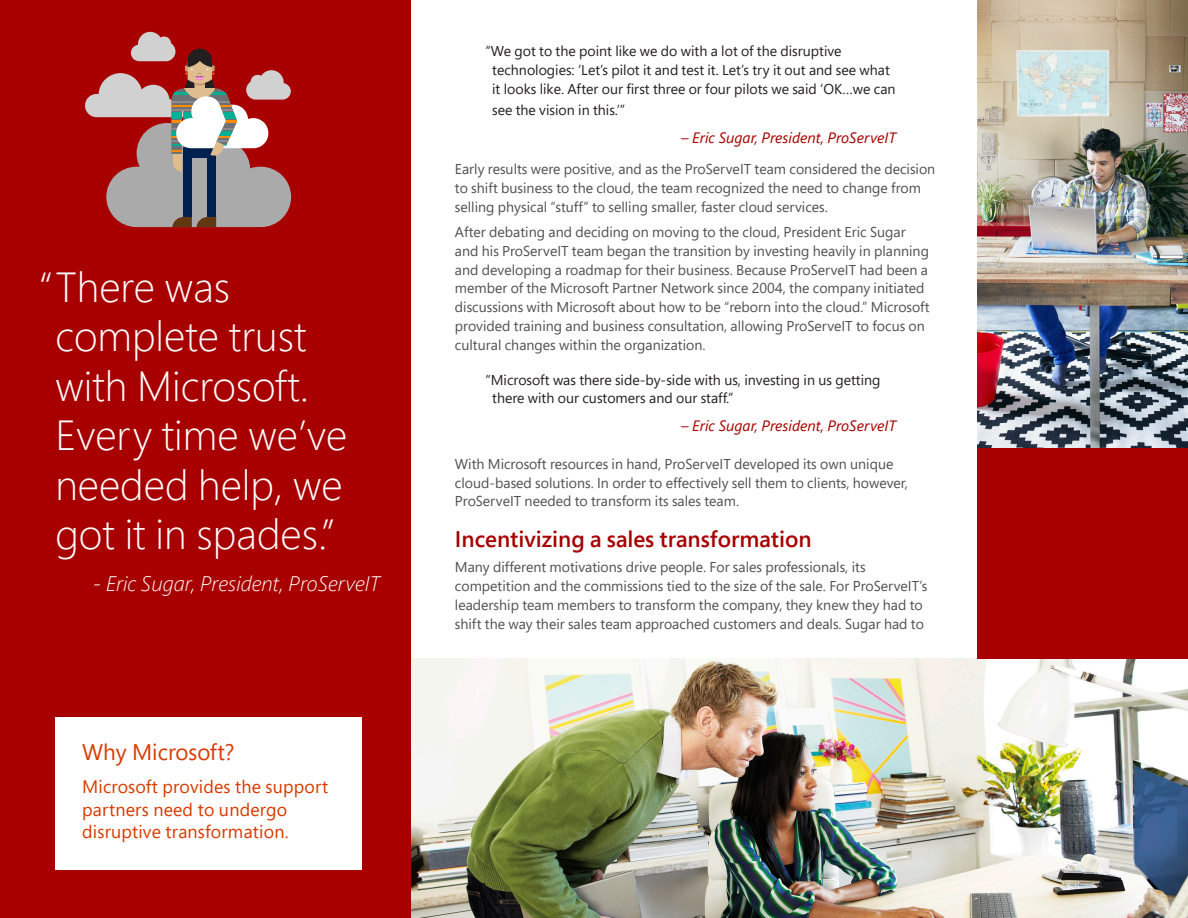
<style>
.page{position:relative;width:1188px;height:918px;background:#fff}
.page>*{position:absolute;margin:0;border:0;box-sizing:border-box;transform-origin:0 0}
.t1{font:300 42px/49.5px "Segoe Pro";color:#fff}
.Heading{font:600 22.5px "Segoe Pro";color:#a80000}
.t2{font:22.5px "Segoe Pro";color:#d83b01}
.t3{font:italic 300 21px "Segoe Pro";color:#fff}
.t4{font:18px/22.5px "Segoe Pro";letter-spacing:.01em;color:#d83b01}
.Quote_by_line{font:italic 15px "Segoe Pro";color:#a80000}
.copy{font:14.25px/18.8px "Segoe Pro";color:#505050}
.t5{font:14.25px/18.8px "Segoe Pro";color:#231f20}
</style>
<div class="page">
<img style="left:410px;top:659px;width:778px;height:259px">
<div style="left:0;top:0;width:410px;height:918px;background:#a80000"></div>
<img style="left:977px;top:0;width:211px;height:448px">
<svg style="left:85px;top:32px;width:206px;height:195px"></svg>
<div style="left:977px;top:448px;width:211px;height:211px;background:#a80000"></div>
<div style="left:55px;top:717px;width:306px;height:152px;background:#fff"></div>
<p class="t1" style="left:55px;top:261px;width:293px;text-indent:-16px">“There was complete trust with Microsoft.<br>Every time we’ve needed help, we got it in spades.”</p>
<p class="t3" style="left:93px;top:569px;width:289px">- Eric Sugar, President, ProServeIT</p>
<p class="t2" style="left:82px;top:736px;width:154px">Why Microsoft?</p>
<p class="t4" style="left:82px;top:775px;width:247px">Microsoft provides the support partners need to undergo disruptive transformation.</p>
<p class="t5" style="left:492px;top:42px;width:405px;text-indent:-7px">“We got to the point like we do with a lot of the disruptive technologies: ‘Let’s pilot it and test it. Let’s try it out and see what it looks like. After our first three or four pilots we said ‘OK…we can</p>
<p class="t5" style="left:492px;top:100px;width:135px">see the vision in this.’”</p>
<p class="Quote_by_line" style="left:681px;top:127px;width:217px">– Eric Sugar, President, ProServeIT</p>
<p class="copy" style="left:455px;top:159px;width:482px">Early results were positive, and as the ProServeIT team considered the decision to shift business to the cloud, the team recognized the need to change from selling physical “stuff” to selling smaller, faster cloud services.</p>
<p class="copy" style="left:455px;top:222px;width:476px">After debating and deciding on moving to the cloud, President Eric Sugar and his ProServeIT team began the transition by investing heavily in planning and developing a roadmap for their business. Because ProServeIT had been a member of the Microsoft Partner Network since 2004, the company initiated discussions with Microsoft about how to be “reborn into the cloud.” Microsoft provided training and business consultation, allowing ProServeIT to focus on cultural changes within the organization.</p>
<p class="t5" style="left:492px;top:370px;width:390px;text-indent:-7px">“Microsoft was there side-by-side with us, investing in us getting there with our customers and our staff.”</p>
<p class="Quote_by_line" style="left:681px;top:416px;width:217px">– Eric Sugar, President, ProServeIT</p>
<p class="copy" style="left:455px;top:454px;width:455px">With Microsoft resources in hand, ProServeIT developed its own unique cloud-based solutions. In order to effectively sell them to clients, however,<br>ProServeIT needed to transform its sales team.</p>
<p class="Heading" style="left:455px;top:523px;width:358px">Incentivizing a sales transformation</p>
<p class="copy" style="left:455px;top:558px;width:474px">Many different motivations drive people. For sales professionals, its competition and the commissions tied to the size of the sale. For ProServeIT’s leadership team members to transform the company, they knew they had to shift the way their sales team approached customers and deals. Sugar had to</p>
</div>
